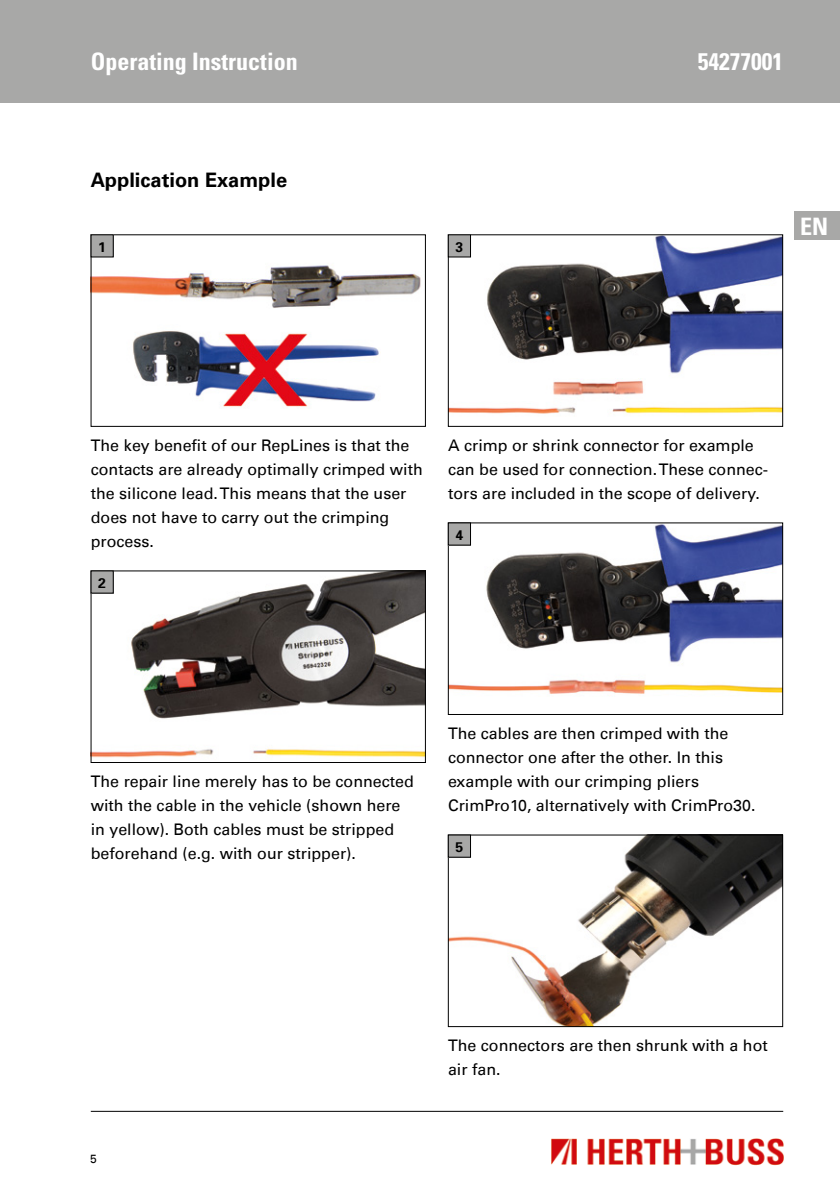
<style>
.page{position:relative;width:840px;height:1191px;background:#fff}
.page>*{position:absolute;margin:0;border:0;box-sizing:border-box;transform-origin:0 0}
.t1{font:700 condensed 24px "Univers";color:#fff}
.t2{font:700 20px "Univers Com 65";color:#000}
.t3{font:16px/24px "Univers Com 55 Roman";color:#000}
.t4{font:700 14px "Univers";color:#000}
.t5{font:12px "Univers Com 55 Roman";color:#000}
</style>
<div class="page">
<div style="left:0;top:0;width:839px;height:102px;background:#a8a8a7"></div>
<img style="left:551px;top:1138px;width:233px;height:28px">
<hr style="left:91px;top:1111px;width:691px;height:1px;background:#000">
<div style="left:794px;top:211px;width:45px;height:28px;background:#a8a8a7"></div>
<img style="left:93px;top:236px;width:328px;height:171px">
<div style="left:91px;top:235px;width:22px;height:22px;background:#a8a8a7"></div>
<div style="left:91px;top:234px;width:22px;height:23px;border:1px solid #000"></div>
<img style="left:93px;top:572px;width:330px;height:186px">
<div style="left:91px;top:571px;width:22px;height:22px;background:#a8a8a7"></div>
<div style="left:91px;top:570px;width:22px;height:23px;border:1px solid #000"></div>
<img style="left:450px;top:236px;width:330px;height:178px">
<div style="left:448px;top:235px;width:22px;height:22px;background:#a8a8a7"></div>
<div style="left:448px;top:234px;width:22px;height:23px;border:1px solid #000"></div>
<img style="left:450px;top:524px;width:330px;height:170px">
<div style="left:448px;top:523px;width:22px;height:22px;background:#a8a8a7"></div>
<div style="left:448px;top:522px;width:22px;height:23px;border:1px solid #000"></div>
<img style="left:450px;top:836px;width:330px;height:188px">
<div style="left:448px;top:834px;width:334px;height:192px;border:1px solid #000"></div>
<div style="left:448px;top:835px;width:22px;height:22px;background:#a8a8a7"></div>
<h1 class="t1" style="left:91px;top:47px;width:208px">Operating Instruction</h1>
<h1 class="t1" style="left:697px;top:47px;width:87px">54277001</h1>
<p class="t2" style="left:91px;top:168px;width:198px">Application Example</p>
<p class="t4" style="left:98px;top:238px;width:9px">1</p>
<p class="t4" style="left:455px;top:238px;width:9px">3</p>
<h1 class="t1" style="left:799px;top:211px;width:30px">EN</h1>
<p class="t3" style="left:91px;top:433px;width:333px">The key benefit of our RepLines is that the contacts are already optimally crimped with the silicone lead. This means that the user does not have to carry out the crimping process.</p>
<p class="t4" style="left:98px;top:574px;width:9px">2</p>
<p class="t3" style="left:448px;top:433px;width:321px">A crimp or shrink connector for example can be used for connection. These connec&shy;tors are included in the scope of delivery.</p>
<p class="t4" style="left:455px;top:526px;width:9px">4</p>
<p class="t3" style="left:91px;top:769px;width:324px">The repair line merely has to be connected with the cable in the vehicle (shown here in yellow). Both cables must be stripped beforehand (e.g. with our stripper).</p>
<p class="t3" style="left:448px;top:721px;width:309px">The cables are then crimped with the connector one after the other. In this example with our crimping pliers CrimPro10, alternatively with CrimPro30.</p>
<p class="t4" style="left:455px;top:838px;width:9px">5</p>
<p class="t5" style="left:90px;top:1151px;width:8px">5</p>
<p class="t3" style="left:448px;top:1033px;width:321px">The connectors are then shrunk with a hot air fan.</p>
</div>
